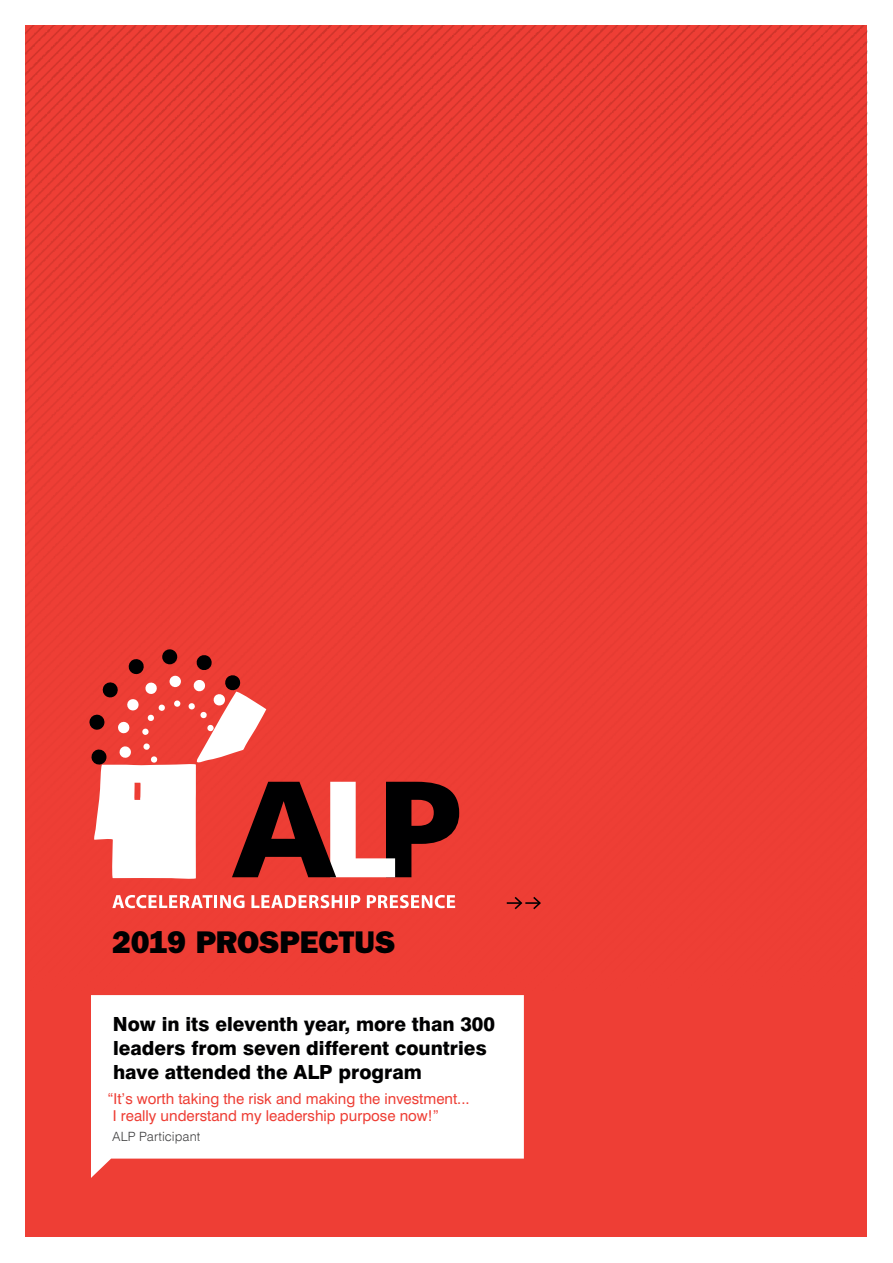
<style>
.page{position:relative;width:893px;height:1263px;background:#fff}
.page>*{position:absolute;margin:0;border:0;box-sizing:border-box;transform-origin:0 0}
.t1{font:800 31.5px "Franklin Gothic";letter-spacing:-.01em;color:#000001}
.t2{font:800 19.5px/24px "Swiss 721 BT";color:#000001}
.t3{font:15px/16.5px "Swiss 721 BT";color:#ee3e35}
.t4{font:12.75px "Switzerland Light Plain";color:#3e3e3f}
</style>
<div class="page">
<img style="left:26px;top:26px;width:841px;height:1211px">
<svg style="left:91px;top:995px;width:433px;height:183px"></svg>
<svg style="left:507px;top:895px;width:35px;height:16px"></svg>
<svg style="left:112px;top:895px;width:133px;height:13px"></svg>
<svg style="left:251px;top:895px;width:109px;height:13px"></svg>
<svg style="left:367px;top:895px;width:88px;height:13px"></svg>
<svg style="left:89px;top:649px;width:370px;height:230px"></svg>
<h1 class="t1" style="left:112px;top:924px;width:285px">2019 PROSPECTUS</h1>
<p class="t2" style="left:113px;top:1012px;width:384px">Now in its eleventh year, more than 300 leaders from seven different countries have attended the ALP program</p>
<p class="t3" style="left:113px;top:1090px;width:358px;text-indent:-6px">“It’s worth taking the risk and making the investment...<br>I really understand my leadership purpose now!”</p>
<p class="t4" style="left:112px;top:1129px;width:90px">ALP Participant</p>
</div>
